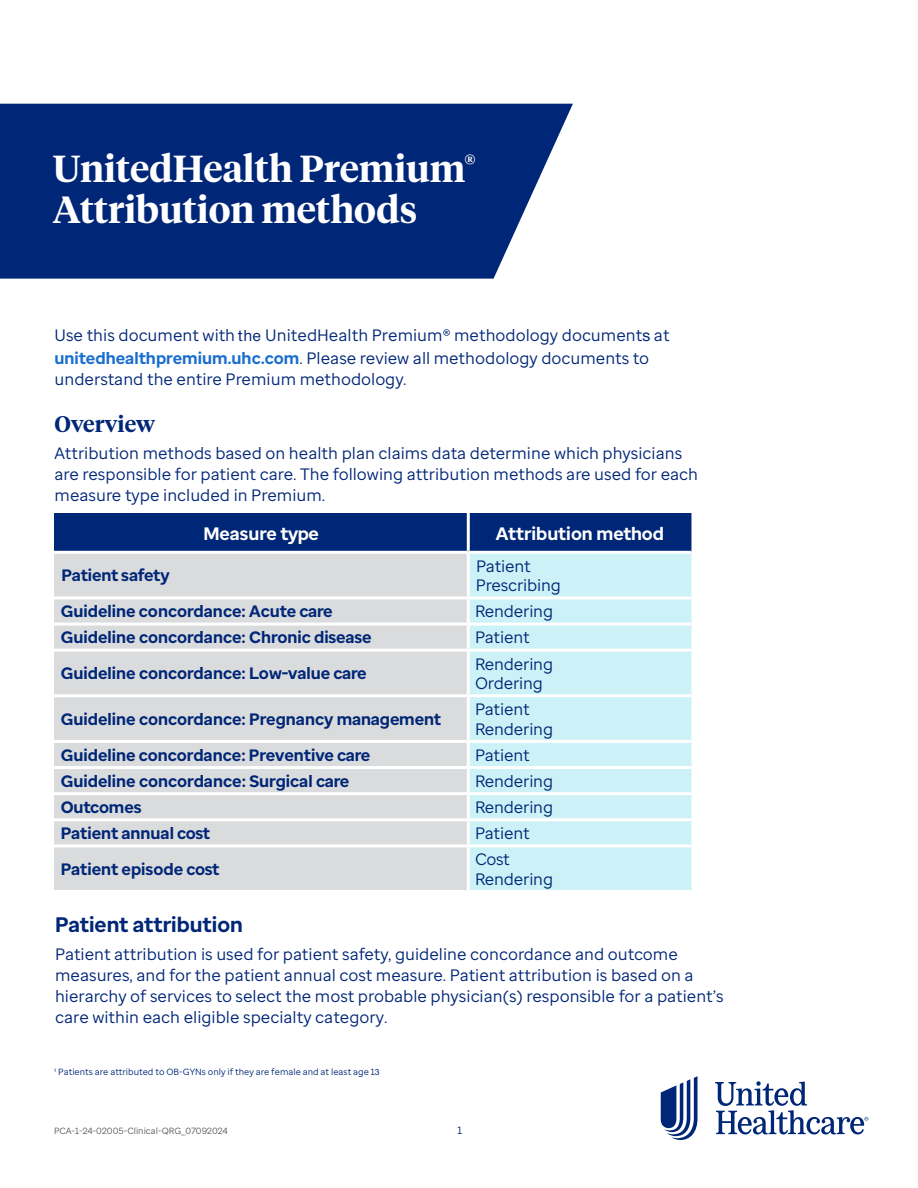
<style>
.page{position:relative;width:918px;height:1188px;background:#fff}
.page>*{position:absolute;margin:0;border:0;box-sizing:border-box;transform-origin:0 0}
.t1{font:600 37.5px/40.5px "UHC Serif Headline";color:#fff}
.t2{font:600 22.5px "UHC Serif Headline";color:#002677}
.t3{font:700 21px "Enterprise Sans";color:#002677}
.t4{font:700 18px "Enterprise Sans";color:#fff}
.t5{font:16.5px/21px "Enterprise Sans";color:#002677}
.t6{font:700 16.5px "Enterprise Sans";color:#002677}
.t7{font:700 16.5px "Enterprise Sans";letter-spacing:-.02em;color:#002677}
.t8{font:10.5px "Enterprise Sans";color:#002677}
.t9{font:9px "Enterprise Sans";color:#002677}
.t10{font:9px "Enterprise Sans";color:#5a5a5a}
.s1{font-family:"UHC Sans"}
.s2{font-family:"UHC Sans";font-size:17.25px}
.s3{font-weight:700;color:#196ecf}
</style>
<div class="page">
<svg style="left:661px;top:1076px;width:37px;height:64px"></svg>
<svg style="left:715px;top:1081px;width:153px;height:53px"></svg>
<svg style="left:0;top:104px;width:573px;height:175px;background:#123580"></svg>
<div style="left:54px;top:513px;width:637px;height:38px;background:#002677"></div>
<div style="left:54px;top:554px;width:413px;height:336px;background:#dadbdc"></div>
<div style="left:470px;top:554px;width:221px;height:336px;background:#ccf2f7"></div>
<hr style="left:54px;top:596px;width:414px;height:3px;background:#fff">
<hr style="left:468px;top:596px;width:223px;height:3px;background:#fff">
<hr style="left:54px;top:623px;width:414px;height:3px;background:#fff">
<hr style="left:468px;top:623px;width:223px;height:3px;background:#fff">
<hr style="left:54px;top:649px;width:414px;height:3px;background:#fff">
<hr style="left:468px;top:649px;width:223px;height:3px;background:#fff">
<hr style="left:54px;top:694px;width:414px;height:3px;background:#fff">
<hr style="left:468px;top:694px;width:223px;height:3px;background:#fff">
<hr style="left:54px;top:740px;width:414px;height:3px;background:#fff">
<hr style="left:468px;top:740px;width:223px;height:3px;background:#fff">
<hr style="left:54px;top:766px;width:414px;height:3px;background:#fff">
<hr style="left:468px;top:766px;width:223px;height:3px;background:#fff">
<hr style="left:54px;top:792px;width:414px;height:3px;background:#fff">
<hr style="left:468px;top:792px;width:223px;height:3px;background:#fff">
<hr style="left:54px;top:818px;width:414px;height:3px;background:#fff">
<hr style="left:468px;top:818px;width:223px;height:3px;background:#fff">
<hr style="left:54px;top:844px;width:414px;height:3px;background:#fff">
<hr style="left:468px;top:844px;width:223px;height:3px;background:#fff">
<hr style="left:467px;top:513px;width:3px;height:38px;background:#fff">
<h1 class="t1" style="left:53px;top:147px;width:424px">UnitedHealth Premium<sup>®<br></sup>Attribution methods</h1>
<p class="t5" style="left:55px;top:323px;width:617px;line-height:23.1px">Use this document with <span class="s1">the</span> UnitedHealth Premium® methodology document<span class="s2">s</span> at <span class="s3">unitedhealthpremium.uhc.com</span>. Please review all methodology documents to</p>
<p class="t5" style="left:55px;top:369px;width:353px">understand the entire Premium methodology.</p>
<h2 class="t2" style="left:55px;top:408px;width:102px">Overview</h2>
<p class="t5" style="left:55px;top:443px;width:645px">Attribution methods based on health plan claims data determine which physicians are responsible for patient care. The following attribution methods are used for each measure type included in Premium.</p>
<p class="t4" style="left:203px;top:521px;width:117px">Measure type</p>
<p class="t4" style="left:496px;top:521px;width:170px">Attribution method</p>
<p class="t7" style="left:62px;top:565px;width:110px">Patient safety</p>
<p class="t5" style="left:476px;top:556px;width:87px;line-height:19.5px">Patient<br>Prescribing</p>
<p class="t6" style="left:61px;top:601px;width:273px">Guideline concordance: Acute care</p>
<p class="t5" style="left:475px;top:601px;width:80px">Rendering</p>
<p class="t6" style="left:61px;top:627px;width:313px">Guideline concordance: Chronic disease</p>
<p class="t5" style="left:475px;top:627px;width:56px">Patient</p>
<p class="t6" style="left:61px;top:663px;width:307px">Guideline concordance: Low-value care</p>
<p class="t5" style="left:475px;top:654px;width:80px;line-height:19.5px">Rendering<br>Ordering</p>
<p class="t6" style="left:61px;top:708px;width:382px">Guideline concordance: Pregnancy management</p>
<p class="t5" style="left:475px;top:699px;width:80px;line-height:19.5px">Patient<br>Rendering</p>
<p class="t6" style="left:61px;top:744px;width:311px">Guideline concordance: Preventive care</p>
<p class="t5" style="left:475px;top:744px;width:56px">Patient</p>
<p class="t6" style="left:61px;top:770px;width:290px">Guideline concordance: Surgical care</p>
<p class="t5" style="left:475px;top:770px;width:80px">Rendering</p>
<p class="t6" style="left:61px;top:796px;width:82px">Outcomes</p>
<p class="t5" style="left:475px;top:797px;width:80px">Rendering</p>
<p class="t6" style="left:61px;top:823px;width:151px">Patient annual cost</p>
<p class="t5" style="left:475px;top:823px;width:56px">Patient</p>
<p class="t6" style="left:61px;top:858px;width:160px">Patient episode cost</p>
<p class="t5" style="left:475px;top:850px;width:80px;line-height:19.5px">Cost<br>Rendering</p>
<p class="t3" style="left:55px;top:911px;width:189px">Patient attribution</p>
<p class="t5" style="left:55px;top:943px;width:670px">Patient attribution is used for patient safety, guideline concordance and outcome measures, and for the patient annual cost measure. Patient attribution is based on a hierarchy of services to select the most probable physician(s) responsible for a patient’s care within each eligible specialty category.</p>
<p class="t9" style="left:54px;top:1066px;width:327px">¹ Patients are attributed to OB-GYNs only if they are female and at least age 1<span class="s1">3</span></p>
<p class="t10" style="left:54px;top:1125px;width:176px">PCA-1-24-02005-Clinical-QRG_07092024</p>
<p class="t8" style="left:458px;top:1123px;width:6px">1</p>
</div>
